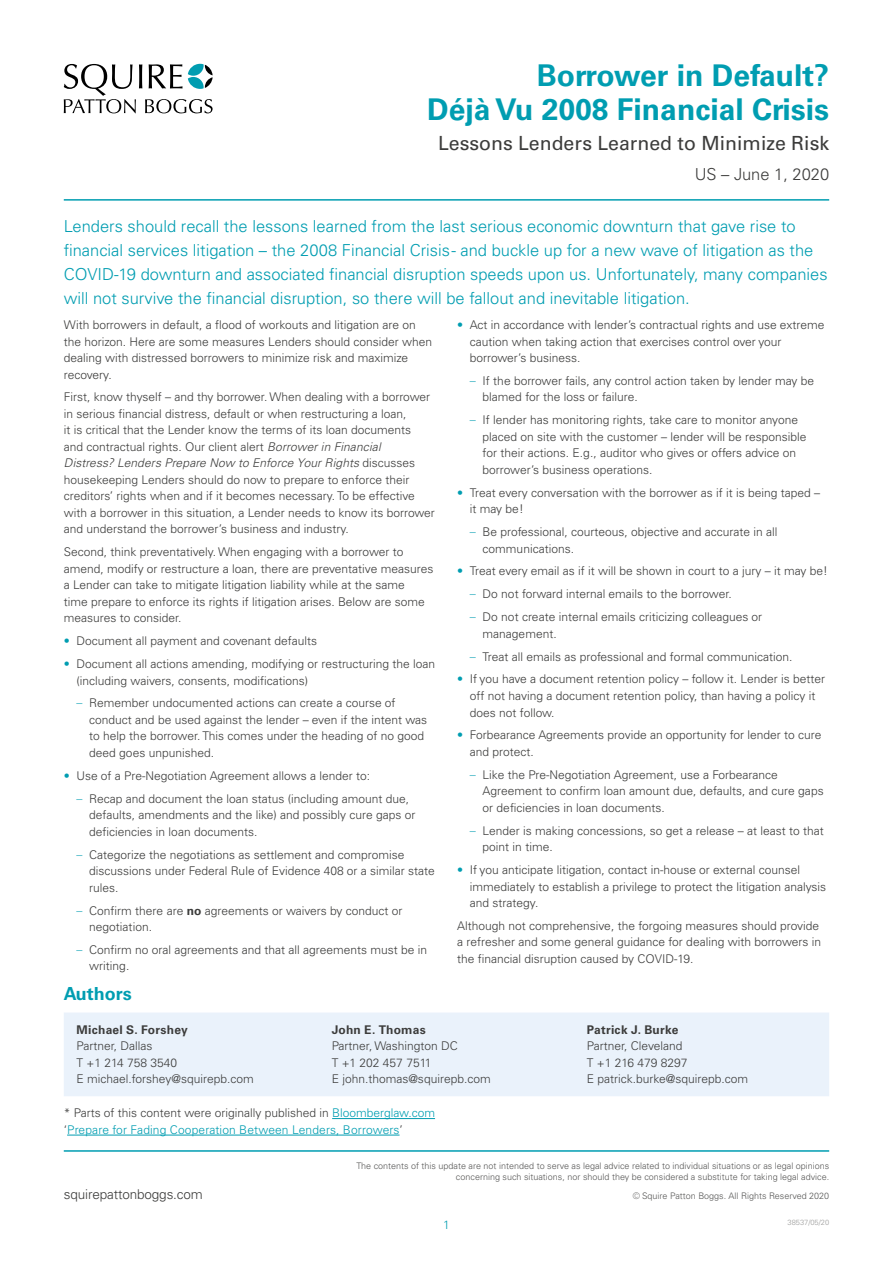
<style>
.page{position:relative;width:893px;height:1263px;background:#fff}
.page>*{position:absolute;margin:0;border:0;box-sizing:border-box;transform-origin:0 0}
.t1{font:700 30px/34.5px "Univers LTCYR 65";color:#009db1;text-align:right}
.t2{font:19.5px "Univers LTCYR 55 Roman";color:#3c3c3b}
.t3{font:700 18px "Univers LTCYR 65";color:#009db1}
.t4{font:300 16.5px/24px "Univers LTCYR 45";color:#009db1}
.t5{font:300 16.5px "Univers LTCYR 45";color:#3c3c3b}
.t6{font:300 13.5px "Univers LTCYR 45";letter-spacing:-.01em;color:#3c3c3b}
.t7{font:300 12px/16.5px "Univers LTCYR 45";color:#3c3c3b}
.t8{font:300 12px/16.5px "Univers LTCYR 45";color:#009db1}
.t9{font:700 12px "Univers LTCYR 65";letter-spacing:.02em;color:#3c3c3b}
.t10{font:300 9px/10.8px "Univers LTCYR 45";color:#575756;text-align:right}
.t11{font:300 7.5px "Univers LTCYR 45";color:#9d9d9c}
.s1{font-style:italic}
.s2{color:#009db1}
.s3{font-family:"Univers LTCYR 47 Light Cond";font-weight:400;color:#009db1}
.s4{font-family:"Univers LTCYR 65";font-weight:700}
.s5{color:#3c3c3b}
</style>
<div class="page">
<svg style="left:64px;top:64px;width:149px;height:49px"></svg>
<hr style="left:64px;top:199px;width:765px;height:2px;background:#009db1">
<hr style="left:332px;top:1118px;width:103px;height:1px;background:#009db1">
<hr style="left:67px;top:1135px;width:333px;height:1px;background:#009db1">
<div style="left:64px;top:1013px;width:765px;height:83px;background:#eaf2fb"></div>
<hr style="left:64px;top:1150px;width:765px;height:2px;background:#009db1">
<h1 class="t1" style="left:427px;top:56px;width:403px">Borrower in Default?<br>Déjà Vu 2008 Financial Crisis</h1>
<h2 class="t2" style="left:438px;top:130px;width:392px">Lessons Lenders Learned to Minimize Risk</h2>
<h3 class="t5" style="left:695px;top:163px;width:136px">US – June 1, 2020</h3>
<p class="t4" style="left:64px;top:214px;width:765px">Lenders should recall the lessons learned from the last serious economic downturn that gave rise to financial services litigation – the 2008 Financial Crisis - and buckle up for a new wave of litigation as the COVID-19 downturn and associated financial disruption speeds upon us. Unfortunately, many companies will not survive the financial disruption, so there will be fallout and inevitable litigation.</p>
<p class="t7" style="left:64px;top:316px;width:370px">With borrowers in default, a flood of workouts and litigation are on the horizon. Here are some measures Lenders should consider when dealing with distressed borrowers to minimize risk and maximize recovery.</p>
<p class="t7" style="left:64px;top:389px;width:373px">First, know thyself – and thy borrower. When dealing with a borrower in serious financial distress, default or when restructuring a loan,<br>it is critical that the Lender know the terms of its loan documents<br>and contractual rights. Our client alert <span class="s1">Borrower in Financial<br>Distress? Lenders Prepare Now to Enforce Your Rights</span> discusses housekeeping Lenders should do now to prepare to enforce their creditors’ rights when and if it becomes necessary. To be effective with a borrower in this situation, a Lender needs to know its borrower and understand the borrower’s business and industry.</p>
<p class="t7" style="left:64px;top:543px;width:371px">Second, think preventatively. When engaging with a borrower to amend, modify or restructure a loan, there are preventative measures a Lender can take to mitigate litigation liability while at the same<br>time prepare to enforce its rights if litigation arises. Below are some measures to consider.</p>
<p class="t7" style="left:64px;top:632px;width:255px"><span class="s2">•</span> Document all payment and covenant defaults</p>
<p class="t7" style="left:77px;top:655px;width:360px;text-indent:-13px"><span class="s2">•</span> Document all actions amending, modifying or restructuring the loan (including waivers, consents, modifications)</p>
<p class="t7" style="left:89px;top:695px;width:339px;text-indent:-13px"><span class="s3">–</span> Remember undocumented actions can create a course of conduct and be used against the lender – even if the intent was to help the borrower. This comes under the heading of no good deed goes unpunished.</p>
<p class="t7" style="left:64px;top:767px;width:308px"><span class="s2">•</span> Use of a Pre-Negotiation Agreement allows a lender to:</p>
<p class="t7" style="left:89px;top:790px;width:328px;text-indent:-13px"><span class="s3">–</span> Recap and document the loan status (including amount due, defaults, amendments and the like) and possibly cure gaps or deficiencies in loan documents.</p>
<p class="t7" style="left:89px;top:846px;width:347px;text-indent:-13px"><span class="s3">–</span> Categorize the negotiations as settlement and compromise discussions under Federal Rule of Evidence 408 or a similar state rules.</p>
<p class="t7" style="left:89px;top:902px;width:315px;text-indent:-13px"><span class="s3">–</span> Confirm there are <span class="s4">no</span> agreements or waivers by conduct or negotiation.</p>
<p class="t7" style="left:89px;top:941px;width:339px;text-indent:-13px"><span class="s3">–</span> Confirm no oral agreements and that all agreements must be in writing.</p>
<p class="t7" style="left:470px;top:316px;width:356px;text-indent:-13px"><span class="s2">•</span> Act in accordance with lender’s contractual rights and use extreme caution when taking action that exercises control over your borrower’s business.</p>
<p class="t7" style="left:483px;top:372px;width:333px;text-indent:-13px"><span class="s3">–</span> If the borrower fails, any control action taken by lender may be blamed for the loss or failure.</p>
<p class="t7" style="left:483px;top:411px;width:325px;text-indent:-13px"><span class="s3">–</span> If lender has monitoring rights, take care to monitor anyone placed on site with the customer – lender will be responsible for their actions. E.g., auditor who gives or offers advice on borrower’s business operations.</p>
<p class="t7" style="left:470px;top:484px;width:352px;text-indent:-13px"><span class="s2">•</span> Treat every conversation with the borrower as if it is being taped – it may be!</p>
<p class="t7" style="left:483px;top:523px;width:296px;text-indent:-13px"><span class="s3">–</span> Be professional, courteous, objective and accurate in all communications.</p>
<p class="t7" style="left:457px;top:563px;width:372px"><span class="s2">•</span> Treat every email as if it will be shown in court to a jury – it may be!</p>
<p class="t7" style="left:470px;top:585px;width:263px"><span class="s3">–</span> Do not forward internal emails to the borrower.</p>
<p class="t7" style="left:483px;top:608px;width:281px;text-indent:-13px"><span class="s3">–</span> Do not create internal emails criticizing colleagues or management.</p>
<p class="t7" style="left:470px;top:648px;width:324px"><span class="s3">–</span> Treat all emails as professional and formal communication.</p>
<p class="t7" style="left:470px;top:671px;width:357px;text-indent:-13px"><span class="s2">•</span> If you have a document retention policy – follow it. Lender is better off not having a document retention policy, than having a policy it does not follow.</p>
<p class="t7" style="left:470px;top:726px;width:353px;text-indent:-13px"><span class="s2">•</span> Forbearance Agreements provide an opportunity for lender to cure and protect.</p>
<p class="t7" style="left:483px;top:766px;width:342px;text-indent:-13px"><span class="s3">–</span> Like the Pre-Negotiation Agreement, use a Forbearance<br>Agreement to confirm loan amount due, defaults, and cure gaps or deficiencies in loan documents.</p>
<p class="t7" style="left:483px;top:822px;width:343px;text-indent:-13px"><span class="s3">–</span> Lender is making concessions, so get a release – at least to that point in time.</p>
<p class="t7" style="left:470px;top:861px;width:358px;text-indent:-13px"><span class="s2">•</span> If you anticipate litigation, contact in-house or external counsel immediately to establish a privilege to protect the litigation analysis and strategy.</p>
<p class="t7" style="left:457px;top:917px;width:365px">Although not comprehensive, the forgoing measures should provide a refresher and some general guidance for dealing with borrowers in the financial disruption caused by COVID-19.</p>
<h3 class="t3" style="left:64px;top:981px;width:70px">Authors</h3>
<p class="t9" style="left:77px;top:1021px;width:113px">Michael S. Forshey</p>
<p class="t7" style="left:77px;top:1038px;width:179px">Partner, Dallas<br>T +1 214 758 3540<br>E michael.forshey@squirepb.com</p>
<p class="t9" style="left:332px;top:1021px;width:96px">John E. Thomas</p>
<p class="t7" style="left:332px;top:1038px;width:160px">Partner, Washington DC<br>T +1 202 457 7511<br>E john.thomas@squirepb.com</p>
<p class="t8" style="left:64px;top:1104px;width:373px"><span class="s5">* Parts of this content were originally published in</span> Bloomberglaw.com <span class="s5">‘</span>Prepare for Fading Cooperation Between Lenders, Borrowers<span class="s5">’</span></p>
<p class="t9" style="left:587px;top:1021px;width:93px">Patrick J. Burke</p>
<p class="t7" style="left:587px;top:1038px;width:163px">Partner, Cleveland<br>T +1 216 479 8297<br>E patrick.burke@squirepb.com</p>
<p class="t10" style="left:356px;top:1160px;width:474px">The contents of this update are not intended to serve as legal advice related to individual situations or as legal opinions concerning such situations, nor should they be considered a substitute for taking legal advice.</p>
<p class="t6" style="left:64px;top:1185px;width:141px">squirepattonboggs.com</p>
<p class="t10" style="left:633px;top:1190px;width:198px">© Squire Patton Boggs. All Rights Reserved 2020</p>
<p class="t11" style="left:787px;top:1217px;width:43px">38537/05/20</p>
<p class="t8" style="left:443px;top:1216px;width:8px">1</p>
</div>
